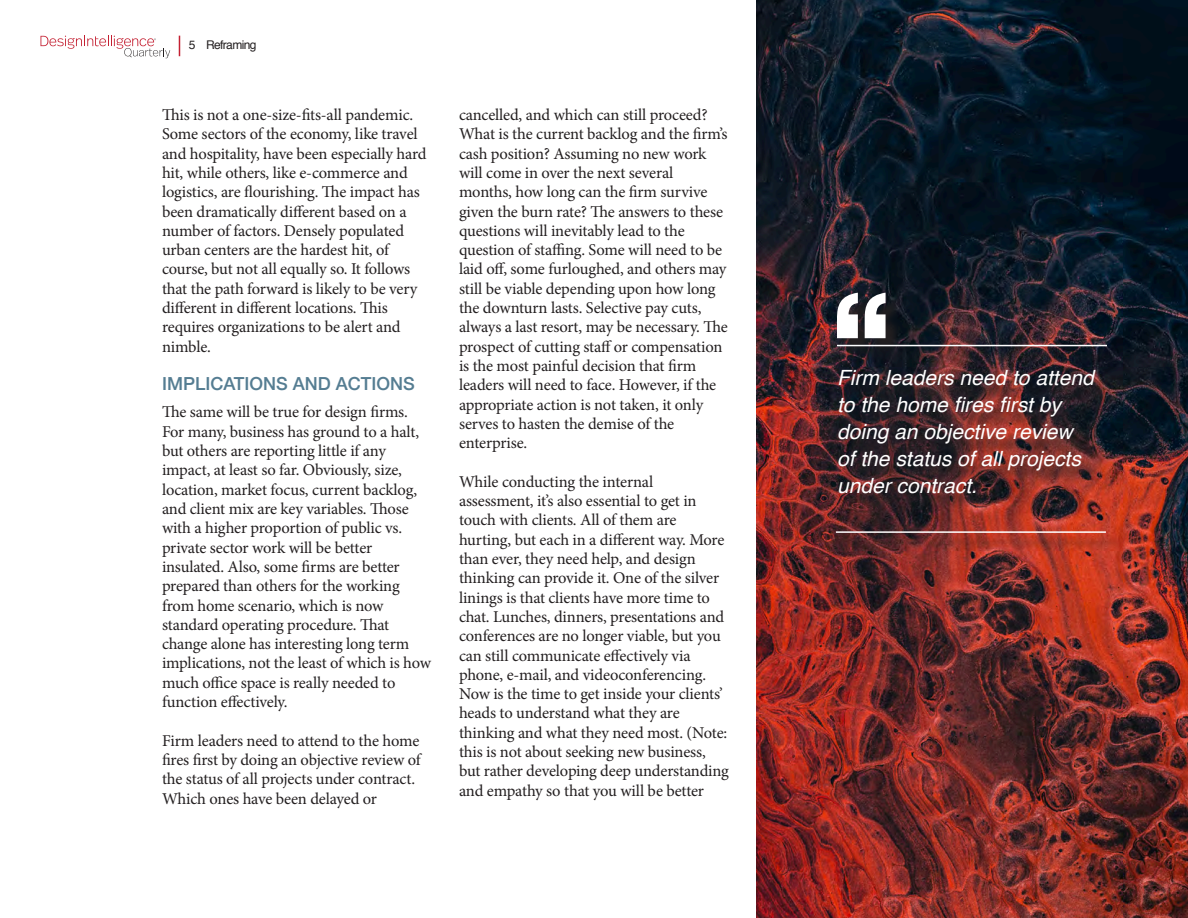
<style>
.page{position:relative;width:1188px;height:918px;background:#fff}
.page>*{position:absolute;margin:0;border:0;box-sizing:border-box;transform-origin:0 0}
.intro_copy{font:italic 21px/27px "Helvetica";color:#fff}
.t1{font:500 18px "Helvetica Neue";color:#557d92}
.t2{font:16.5px/19.4px "Minion Pro";letter-spacing:-.01em;color:#231f20}
.t3{font:12px "Helvetica";letter-spacing:-.05em;color:#231f20}
</style>
<div class="page">
<img style="left:756px;top:0;width:432px;height:918px">
<svg style="left:40px;top:36px;width:130px;height:22px"></svg>
<svg style="left:179px;top:36px;width:1px;height:20px"></svg>
<img style="left:839px;top:295px;width:286px;height:256px">
<hr style="left:837px;top:345px;width:270px;height:1px;background:#fff">
<hr style="left:836px;top:531px;width:270px;height:2px;background:#fff">
<svg style="left:837px;top:293px;width:49px;height:45px"></svg>
<p class="t3" style="left:189px;top:36px;width:69px">5 Reframing</p>
<p class="t2" style="left:162px;top:105px;width:266px">This is not a one-size-fits-all pandemic.<br>Some sectors of the economy, like travel and hospitality, have been especially hard hit, while others, like e-commerce and logistics, are flourishing. The impact has been dramatically different based on a number of factors. Densely populated urban centers are the hardest hit, of course, but not all equally so. It follows that the path forward is likely to be very different in different locations. This requires organizations to be alert and nimble.</p>
<p class="t1" style="left:162px;top:370px;width:254px">IMPLICATIONS AND ACTIONS</p>
<p class="t2" style="left:162px;top:403px;width:271px">The same will be true for design firms.<br>For many, business has ground to a halt, but others are reporting little if any impact, at least so far. Obviously, size, location, market focus, current backlog, and client mix are key variables. Those with a higher proportion of public vs. private sector work will be better insulated. Also, some firms are better prepared than others for the working from home scenario, which is now standard operating procedure. That change alone has interesting long term implications, not the least of which is how much office space is really needed to function effectively.</p>
<p class="t2" style="left:162px;top:731px;width:260px">Firm leaders need to attend to the home fires first by doing an objective review of the status of all projects under contract.<br>Which ones have been delayed or</p>
<p class="t2" style="left:459px;top:105px;width:270px">cancelled, and which can still proceed?<br>What is the current backlog and the firm’s cash position? Assuming no new work will come in over the next several months, how long can the firm survive given the burn rate? The answers to these questions will inevitably lead to the question of staffing. Some will need to be laid off, some furloughed, and others may still be viable depending upon how long the downturn lasts. Selective pay cuts, always a last resort, may be necessary. The prospect of cutting staff or compensation is the most painful decision that firm leaders will need to face. However, if the appropriate action is not taken, it only serves to hasten the demise of the enterprise.</p>
<p class="t2" style="left:459px;top:472px;width:271px">While conducting the internal assessment, it’s also essential to get in touch with clients. All of them are hurting, but each in a different way. More than ever, they need help, and design thinking can provide it. One of the silver linings is that clients have more time to chat. Lunches, dinners, presentations and conferences are no longer viable, but you can still communicate effectively via phone, e-mail, and videoconferencing.<br>Now is the time to get inside your clients’ heads to understand what they are thinking and what they need most. (Note: this is not about seeking new business, but rather developing deep understanding and empathy so that you will be better</p>
<p class="intro_copy" style="left:837px;top:364px;width:258px">Firm leaders need to attend to the home fires first by doing an objective review of the status of all projects under contract.</p>
</div>
